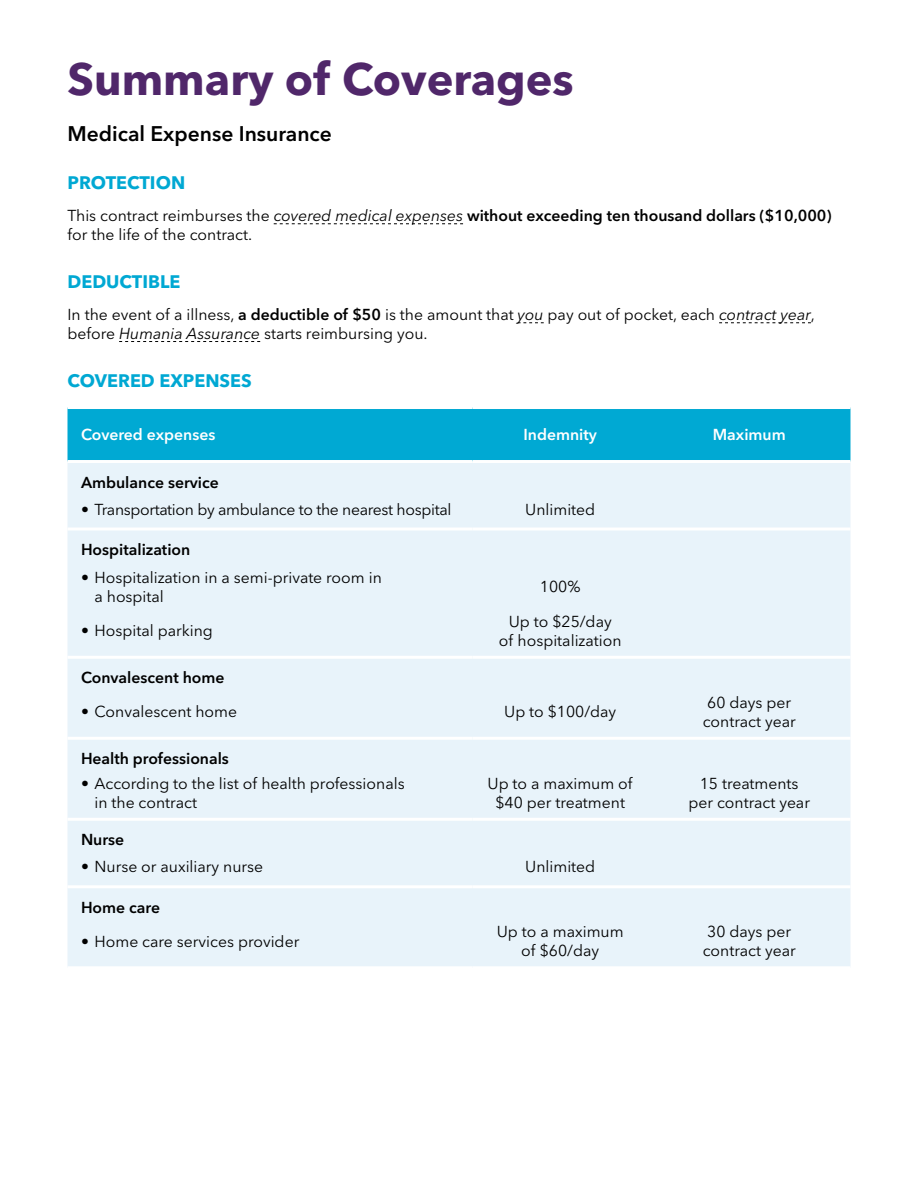
<style>
.page{position:relative;width:918px;height:1188px;background:#fff}
.page>*{position:absolute;margin:0;border:0;box-sizing:border-box;transform-origin:0 0}
.t1{font:700 45px "Avenir Next LT Pro";color:#50276a}
.Texte-courant{font:600 21px "Avenir Next LT Pro";color:#000}
.Texte-courant-2{font:700 18px "Avenir Next LT Pro";color:#00a8d3}
.Texte-courant-3{font:15.75px/18.8px "Avenir Next LT Pro";color:#000}
.t2{font:600 15.75px "Avenir Next LT Pro";color:#000}
.Texte-courant-4{font:15.75px "Avenir Next LT Pro";letter-spacing:-.02em;color:#000}
.t3{font:600 15.75px "Avenir Next LT Pro";color:#fff}
.s1{font-style:italic}
.s2{font-weight:600}
</style>
<div class="page">
<svg style="left:274px;top:223px;width:189px;height:1px"></svg>
<svg style="left:518px;top:322px;width:26px;height:1px"></svg>
<svg style="left:719px;top:322px;width:92px;height:1px"></svg>
<svg style="left:119px;top:341px;width:141px;height:1px"></svg>
<div style="left:68px;top:409px;width:782px;height:51px;background:#00a9d3"></div>
<div style="left:68px;top:463px;width:782px;height:503px;background:#e8f3fa"></div>
<hr style="left:68px;top:528px;width:404px;height:3px;background:#fff">
<hr style="left:472px;top:528px;width:176px;height:3px;background:#fff">
<hr style="left:648px;top:528px;width:202px;height:3px;background:#fff">
<hr style="left:68px;top:656px;width:404px;height:3px;background:#fff">
<hr style="left:472px;top:656px;width:176px;height:3px;background:#fff">
<hr style="left:648px;top:656px;width:202px;height:3px;background:#fff">
<hr style="left:68px;top:737px;width:404px;height:3px;background:#fff">
<hr style="left:472px;top:737px;width:176px;height:3px;background:#fff">
<hr style="left:648px;top:737px;width:202px;height:3px;background:#fff">
<hr style="left:68px;top:818px;width:404px;height:3px;background:#fff">
<hr style="left:472px;top:818px;width:176px;height:3px;background:#fff">
<hr style="left:648px;top:818px;width:202px;height:3px;background:#fff">
<hr style="left:68px;top:885px;width:404px;height:3px;background:#fff">
<hr style="left:472px;top:885px;width:176px;height:3px;background:#fff">
<hr style="left:648px;top:885px;width:202px;height:3px;background:#fff">
<p class="t1" style="left:68px;top:51px;width:508px">Summary of Coverages</p>
<p class="Texte-courant" style="left:68px;top:120px;width:266px">Medical Expense Insurance</p>
<p class="Texte-courant-2" style="left:68px;top:171px;width:119px">PROTECTION</p>
<p class="Texte-courant-3" style="left:68px;top:206px;width:766px">This contract reimburses the <span class="s1">covered medical expenses</span> <span class="s2">without exceeding ten thousand dollars ($10,000) </span>for the life of the contract.</p>
<p class="Texte-courant-2" style="left:68px;top:270px;width:115px">DEDUCTIBLE</p>
<p class="Texte-courant-3" style="left:68px;top:305px;width:749px">In the event of a illness, <span class="s2">a deductible of $50</span> is the amount that <span class="s1">you</span> pay out of pocket, each <span class="s1">contract year</span>, before <span class="s1">Humania Assurance</span> starts reimbursing you.</p>
<p class="Texte-courant-2" style="left:68px;top:369px;width:186px">COVERED EXPENSES</p>
<p class="t3" style="left:81px;top:425px;width:136px">Covered expenses</p>
<p class="t3" style="left:524px;top:425px;width:75px">Indemnity</p>
<p class="t3" style="left:713px;top:425px;width:75px">Maximum</p>
<p class="t2" style="left:81px;top:473px;width:139px">Ambulance service</p>
<p class="Texte-courant-4" style="left:81px;top:500px;width:372px">• Transportation by ambulance to the nearest hospital</p>
<p class="Texte-courant-3" style="left:525px;top:500px;width:72px">Unlimited</p>
<p class="t2" style="left:81px;top:540px;width:111px">Hospitalization</p>
<p class="Texte-courant-3" style="left:94px;top:568px;width:289px;text-indent:-13px">• Hospitalization in a semi-private room in a hospital</p>
<p class="Texte-courant-3" style="left:540px;top:577px;width:42px">100%</p>
<p class="Texte-courant-3" style="left:81px;top:621px;width:133px">• Hospital parking</p>
<p class="Texte-courant-3" style="left:499px;top:612px;width:124px;text-align:center">Up to $25/day<br>of hospitalization</p>
<p class="t2" style="left:81px;top:668px;width:145px">Convalescent home</p>
<p class="Texte-courant-3" style="left:81px;top:702px;width:158px">• Convalescent home</p>
<p class="Texte-courant-3" style="left:504px;top:702px;width:114px">Up to $100/day</p>
<p class="Texte-courant-3" style="left:703px;top:693px;width:95px">60 days per contract year</p>
<p class="t2" style="left:81px;top:749px;width:149px">Health professionals</p>
<p class="Texte-courant-3" style="left:94px;top:774px;width:312px;text-indent:-13px">• According to the list of health professionals in the contract</p>
<p class="Texte-courant-3" style="left:488px;top:774px;width:147px;text-align:center">Up to a maximum of $40 per treatment</p>
<p class="Texte-courant-3" style="left:688px;top:774px;width:123px;text-align:center">15 treatments per contract year</p>
<p class="t2" style="left:81px;top:830px;width:45px">Nurse</p>
<p class="Texte-courant-3" style="left:81px;top:858px;width:184px">• Nurse or auxiliary nurse</p>
<p class="Texte-courant-3" style="left:525px;top:858px;width:72px">Unlimited</p>
<p class="t2" style="left:81px;top:898px;width:81px">Home care</p>
<p class="Texte-courant-3" style="left:81px;top:932px;width:220px">• Home care services provider</p>
<p class="Texte-courant-3" style="left:497px;top:922px;width:128px;text-align:center">Up to a maximum of $60/day</p>
<p class="Texte-courant-3" style="left:703px;top:922px;width:95px">30 days per contract year</p>
</div>
